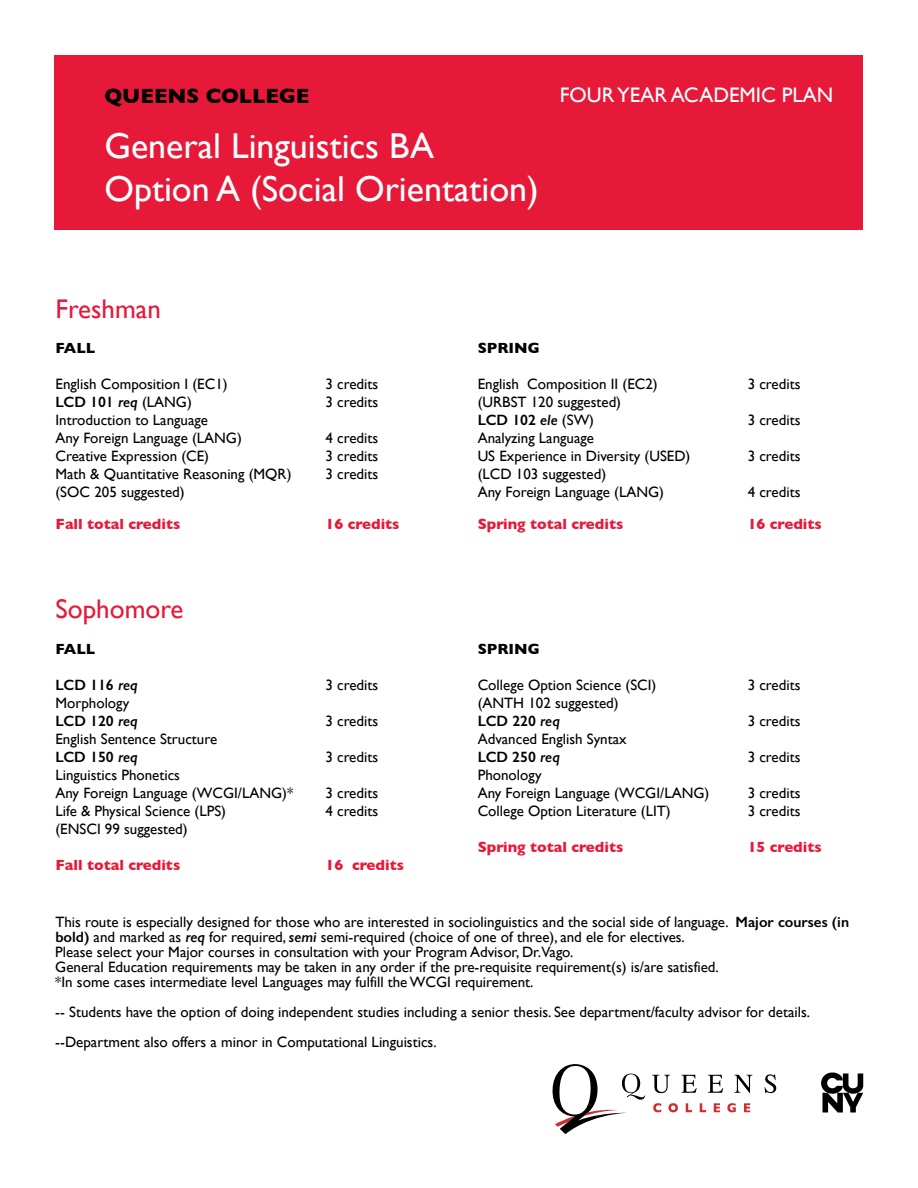
<style>
.page{position:relative;width:918px;height:1188px;background:#fff}
.page>*{position:absolute;margin:0;border:0;box-sizing:border-box;transform-origin:0 0}
.t1{font:36px/43.2px "Gill Sans";color:#fff}
.t2{font:27px "Gill Sans";color:#e71939}
.t3{font:21px "Gill Sans";color:#fff}
.t4{font:700 21px "Gill Sans";color:#000}
.t5{font:15px/18px "Gill Sans";color:#000101}
.t6{font:15px/15px "Gill Sans";color:#000}
.t7{font:700 15px "Gill Sans";color:#e71939}
.t8{font:600 15px "Gill Sans";color:#000101}
.t9{font:700 15px "Gill Sans";color:#000101}
.s1{font-style:italic}
.s2{font-weight:400}
.s3{font-weight:600}
.s4{font-weight:600;font-style:italic}
</style>
<div class="page">
<div style="left:55px;top:55px;width:808px;height:175px;background:#e71939"></div>
<svg style="left:653px;top:1103px;width:8px;height:9px"></svg>
<svg style="left:668px;top:1103px;width:10px;height:9px"></svg>
<svg style="left:686px;top:1103px;width:6px;height:9px"></svg>
<svg style="left:700px;top:1103px;width:6px;height:9px"></svg>
<svg style="left:714px;top:1103px;width:6px;height:9px"></svg>
<svg style="left:727px;top:1103px;width:9px;height:9px"></svg>
<svg style="left:744px;top:1103px;width:6px;height:9px"></svg>
<svg style="left:652px;top:1075px;width:18px;height:18px"></svg>
<svg style="left:681px;top:1075px;width:16px;height:18px"></svg>
<svg style="left:708px;top:1075px;width:15px;height:18px"></svg>
<svg style="left:734px;top:1075px;width:19px;height:18px"></svg>
<svg style="left:765px;top:1074px;width:11px;height:19px"></svg>
<svg style="left:552px;top:1064px;width:93px;height:70px"></svg>
<svg style="left:821px;top:1073px;width:42px;height:40px"></svg>
<h3 class="t4" style="left:104px;top:79px;width:207px">QUEENS COLLEGE</h3>
<h1 class="t1" style="left:104px;top:124px;width:436px">General Linguistics BA<br>Option A (Social Orientation)</h1>
<h3 class="t3" style="left:560px;top:82px;width:275px">FOUR YEAR ACADEMIC PLAN</h3>
<h2 class="t2" style="left:56px;top:293px;width:107px">Freshman</h2>
<p class="t9" style="left:56px;top:336px;width:41px">FALL</p>
<p class="t5" style="left:56px;top:375px;width:174px">English Composition I (EC1)</p>
<p class="t5" style="left:326px;top:375px;width:54px">3 credits</p>
<p class="t8" style="left:56px;top:393px;width:138px">LCD 101 <span class="s1">req</span> <span class="s2">(LANG)</span></p>
<p class="t5" style="left:325px;top:393px;width:54px">3 credits</p>
<p class="t5" style="left:55px;top:411px;width:188px">Introduction to Language<br>Any Foreign Language (LANG)</p>
<p class="t5" style="left:325px;top:429px;width:54px">4 credits</p>
<p class="t5" style="left:55px;top:447px;width:155px">Creative Expression (CE)</p>
<p class="t5" style="left:325px;top:447px;width:54px">3 credits</p>
<p class="t5" style="left:55px;top:465px;width:238px">Math &amp; Quantitative Reasoning (MQR)</p>
<p class="t5" style="left:325px;top:465px;width:54px">3 credits</p>
<p class="t5" style="left:55px;top:483px;width:131px">(SOC 205 suggested)</p>
<p class="t7" style="left:55px;top:512px;width:126px">Fall total credits</p>
<p class="t7" style="left:325px;top:512px;width:76px">16 credits</p>
<p class="t9" style="left:478px;top:336px;width:64px">SPRING</p>
<p class="t5" style="left:478px;top:375px;width:182px">English Composition II (EC2)</p>
<p class="t5" style="left:748px;top:375px;width:54px">3 credits</p>
<p class="t5" style="left:478px;top:393px;width:145px">(URBST 120 suggested)<br><span class="s3">LCD 102</span> <span class="s4">ele</span> (SW)</p>
<p class="t5" style="left:748px;top:411px;width:54px">3 credits</p>
<p class="t5" style="left:478px;top:429px;width:214px">Analyzing Language<br>US Experience in Diversity (USED)</p>
<p class="t5" style="left:478px;top:465px;width:188px">(LCD 103 suggested)<br>Any Foreign Language (LANG)</p>
<p class="t5" style="left:748px;top:447px;width:54px">3 credits</p>
<p class="t5" style="left:748px;top:483px;width:54px">4 credits</p>
<p class="t7" style="left:478px;top:512px;width:147px">Spring total credits</p>
<p class="t7" style="left:748px;top:512px;width:76px">16 credits</p>
<h2 class="t2" style="left:56px;top:593px;width:129px">Sophomore</h2>
<p class="t9" style="left:55px;top:637px;width:41px">FALL</p>
<p class="t8" style="left:55px;top:675px;width:84px">LCD 116 <span class="s1">req</span></p>
<p class="t5" style="left:325px;top:675px;width:54px">3 credits</p>
<p class="t5" style="left:55px;top:693px;width:84px">Morphology<br><span class="s3">LCD 120</span> <span class="s4">req</span></p>
<p class="t5" style="left:325px;top:711px;width:54px">3 credits</p>
<p class="t9" style="left:478px;top:637px;width:64px">SPRING</p>
<p class="t5" style="left:478px;top:675px;width:180px">College Option Science (SCI)</p>
<p class="t5" style="left:748px;top:675px;width:54px">3 credits</p>
<p class="t5" style="left:478px;top:693px;width:143px">(ANTH 102 suggested)<br><span class="s3">LCD 220</span> <span class="s4">req</span></p>
<p class="t5" style="left:748px;top:711px;width:54px">3 credits</p>
<p class="t5" style="left:55px;top:729px;width:163px">English Sentence Structure<br><span class="s3">LCD 150</span> <span class="s4">req</span></p>
<p class="t5" style="left:325px;top:747px;width:54px">3 credits</p>
<p class="t5" style="left:478px;top:729px;width:150px">Advanced English Syntax<br><span class="s3">LCD 250</span> <span class="s4">req</span></p>
<p class="t5" style="left:748px;top:747px;width:54px">3 credits</p>
<p class="t5" style="left:55px;top:765px;width:239px">Linguistics Phonetics<br>Any Foreign Language (WCGI/LANG)*</p>
<p class="t5" style="left:325px;top:783px;width:54px">3 credits</p>
<p class="t5" style="left:478px;top:765px;width:233px">Phonology<br>Any Foreign Language (WCGI/LANG)</p>
<p class="t5" style="left:748px;top:783px;width:54px">3 credits</p>
<p class="t5" style="left:55px;top:801px;width:172px">Life &amp; Physical Science (LPS)</p>
<p class="t5" style="left:325px;top:801px;width:54px">4 credits</p>
<p class="t5" style="left:55px;top:819px;width:134px">(ENSCI 99 suggested)</p>
<p class="t7" style="left:55px;top:853px;width:126px">Fall total credits</p>
<p class="t7" style="left:325px;top:853px;width:80px">16 credits</p>
<p class="t5" style="left:478px;top:801px;width:194px">College Option Literature (LIT)</p>
<p class="t5" style="left:748px;top:801px;width:54px">3 credits</p>
<p class="t7" style="left:478px;top:835px;width:147px">Spring total credits</p>
<p class="t7" style="left:748px;top:835px;width:76px">15 credits</p>
<p class="t6" style="left:55px;top:914px;width:795px">This route is especially designed for those who are interested in sociolinguistics and the social side of language. <span class="s3">Major courses (in bold)</span> and marked as <span class="s4">req</span> for required, <span class="s4">semi</span> semi-required (choice of one of three), and ele for electives.<br>Please select your Major courses in consultation with your Program Advisor, Dr.Vago.<br>General Education requirements may be taken in any order if the pre-requisite requirement(s) is/are satisfied.<br>*In some cases intermediate level Languages may fulfill the WCGI requirement.</p>
<p class="t6" style="left:55px;top:997px;width:756px;line-height:30px">-- Students have the option of doing independent studies including a senior thesis. See department/faculty advisor for details. --Department also offers a minor in Computational Linguistics.</p>
</div>
